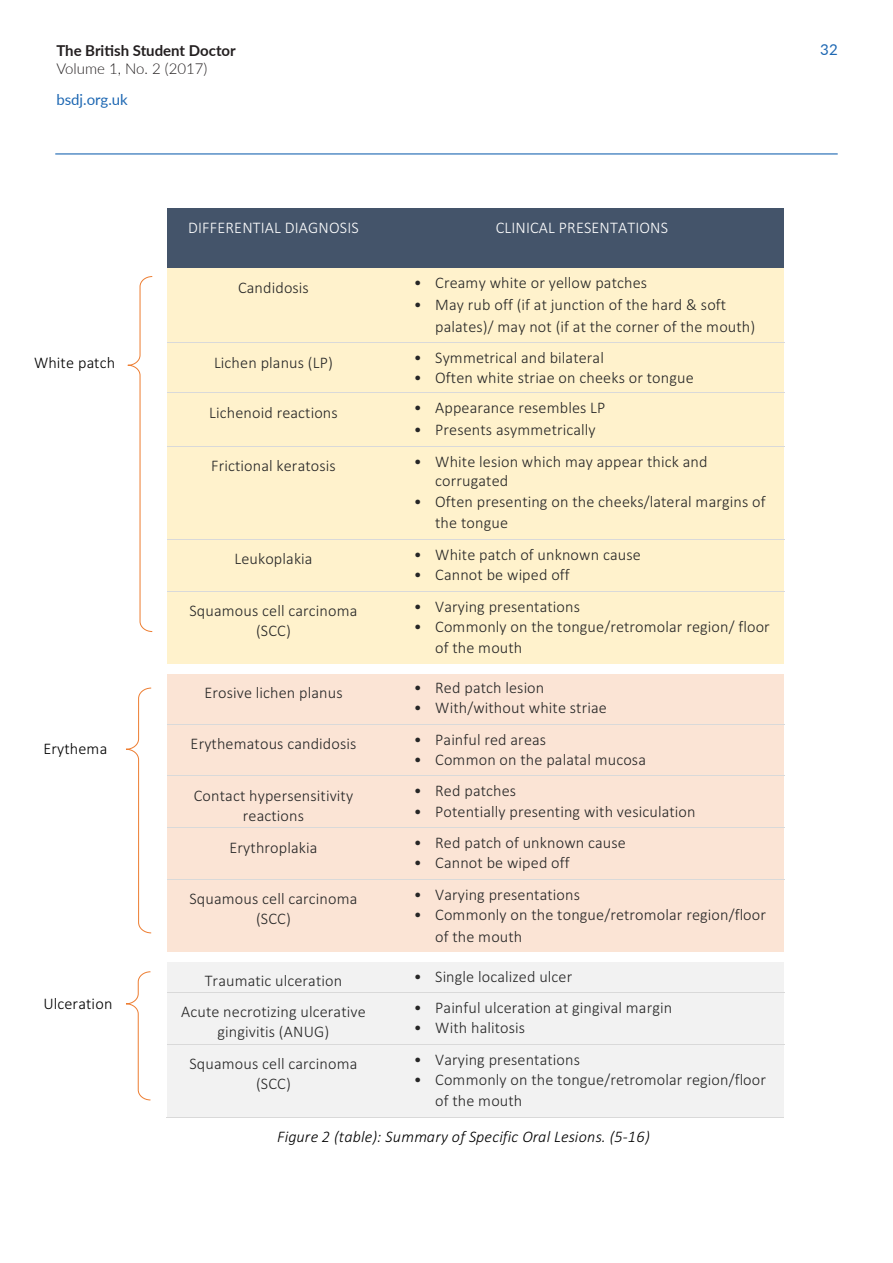
<style>
.page{position:relative;width:893px;height:1263px;background:#fff}
.page>*{position:absolute;margin:0;border:0;box-sizing:border-box;transform-origin:0 0}
.t1{font:300 16.2px/20.1px "Calibri";letter-spacing:.01em;color:#262626}
.t2{font:italic 300 16.2px "Calibri";letter-spacing:.005em;color:#000}
.t3{font:300 16.2px "Calibri";letter-spacing:.01em;color:#fff}
.t4{font:300 16.2px "Calibri";letter-spacing:.005em;color:#000}
.t5{font:700 15px "Lato";color:#231f20}
.t6{font:300 15px "Lato";color:#231f20}
.t7{font:15px "Lato";color:#1e68b3}
</style>
<div class="page">
<hr style="left:55px;top:153px;width:783px;height:1px;background:#1e68b3">
<div style="left:167px;top:208px;width:213px;height:60px;background:#44546a"></div>
<div style="left:380px;top:208px;width:404px;height:60px;background:#44546a"></div>
<div style="left:167px;top:268px;width:213px;height:74px;background:#fff2cc"></div>
<div style="left:380px;top:268px;width:404px;height:74px;background:#fff2cc"></div>
<div style="left:167px;top:343px;width:213px;height:49px;background:#fff2cc"></div>
<div style="left:380px;top:343px;width:404px;height:49px;background:#fff2cc"></div>
<hr style="left:167px;top:342px;width:213px;height:1px;background:#d9d9d9">
<hr style="left:381px;top:342px;width:403px;height:1px;background:#d9d9d9">
<div style="left:167px;top:393px;width:213px;height:53px;background:#fff2cc"></div>
<div style="left:380px;top:393px;width:404px;height:53px;background:#fff2cc"></div>
<hr style="left:167px;top:392px;width:213px;height:1px;background:#d9d9d9">
<hr style="left:381px;top:392px;width:403px;height:1px;background:#d9d9d9">
<div style="left:167px;top:446px;width:213px;height:93px;background:#fff2cc"></div>
<div style="left:380px;top:446px;width:404px;height:93px;background:#fff2cc"></div>
<hr style="left:167px;top:446px;width:213px;height:1px;background:#d9d9d9">
<hr style="left:381px;top:446px;width:403px;height:1px;background:#d9d9d9">
<div style="left:167px;top:540px;width:213px;height:51px;background:#fff2cc"></div>
<div style="left:380px;top:540px;width:404px;height:51px;background:#fff2cc"></div>
<hr style="left:167px;top:539px;width:213px;height:1px;background:#d9d9d9">
<hr style="left:381px;top:539px;width:403px;height:1px;background:#d9d9d9">
<div style="left:167px;top:592px;width:213px;height:72px;background:#fff2cc"></div>
<div style="left:380px;top:592px;width:404px;height:72px;background:#fff2cc"></div>
<hr style="left:167px;top:591px;width:213px;height:1px;background:#d9d9d9">
<hr style="left:381px;top:591px;width:403px;height:1px;background:#d9d9d9">
<div style="left:167px;top:673px;width:213px;height:51px;background:#fbe4d5"></div>
<div style="left:380px;top:673px;width:404px;height:51px;background:#fbe4d5"></div>
<div style="left:167px;top:725px;width:213px;height:50px;background:#fbe4d5"></div>
<div style="left:380px;top:725px;width:404px;height:50px;background:#fbe4d5"></div>
<hr style="left:167px;top:724px;width:213px;height:1px;background:#d9d9d9">
<hr style="left:381px;top:724px;width:403px;height:1px;background:#d9d9d9">
<div style="left:167px;top:776px;width:213px;height:51px;background:#fbe4d5"></div>
<div style="left:380px;top:776px;width:404px;height:51px;background:#fbe4d5"></div>
<hr style="left:167px;top:775px;width:213px;height:1px;background:#d9d9d9">
<hr style="left:381px;top:775px;width:403px;height:1px;background:#d9d9d9">
<div style="left:167px;top:828px;width:213px;height:51px;background:#fbe4d5"></div>
<div style="left:380px;top:828px;width:404px;height:51px;background:#fbe4d5"></div>
<hr style="left:167px;top:827px;width:213px;height:1px;background:#d9d9d9">
<hr style="left:381px;top:827px;width:403px;height:1px;background:#d9d9d9">
<div style="left:167px;top:880px;width:213px;height:72px;background:#fbe4d5"></div>
<div style="left:380px;top:880px;width:404px;height:72px;background:#fbe4d5"></div>
<hr style="left:167px;top:879px;width:213px;height:1px;background:#d9d9d9">
<hr style="left:381px;top:879px;width:403px;height:1px;background:#d9d9d9">
<div style="left:167px;top:961px;width:213px;height:31px;background:#f2f2f2"></div>
<div style="left:380px;top:961px;width:404px;height:31px;background:#f2f2f2"></div>
<div style="left:167px;top:993px;width:213px;height:51px;background:#f2f2f2"></div>
<div style="left:380px;top:993px;width:404px;height:51px;background:#f2f2f2"></div>
<hr style="left:167px;top:992px;width:213px;height:1px;background:#d9d9d9">
<hr style="left:381px;top:992px;width:403px;height:1px;background:#d9d9d9">
<div style="left:167px;top:1044px;width:213px;height:73px;background:#f2f2f2"></div>
<div style="left:380px;top:1044px;width:404px;height:73px;background:#f2f2f2"></div>
<hr style="left:167px;top:1044px;width:213px;height:1px;background:#d9d9d9">
<hr style="left:381px;top:1044px;width:403px;height:1px;background:#d9d9d9">
<hr style="left:166px;top:1117px;width:214px;height:1px;background:#d9d9d9">
<hr style="left:380px;top:1117px;width:404px;height:1px;background:#d9d9d9">
<svg style="left:138px;top:276px;width:15px;height:356px"></svg>
<img style="left:127px;top:360px;width:11px;height:11px">
<svg style="left:138px;top:687px;width:14px;height:247px"></svg>
<img style="left:126px;top:738px;width:22px;height:39px">
<svg style="left:137px;top:971px;width:14px;height:130px"></svg>
<img style="left:126px;top:993px;width:22px;height:27px">
<p class="t5" style="left:56px;top:41px;width:181px">The British Student Doctor</p>
<p class="t6" style="left:56px;top:59px;width:153px">Volume 1, No. 2 (2017)</p>
<p class="t7" style="left:56px;top:91px;width:73px">bsdj.org.uk</p>
<p class="t4" style="left:34px;top:353px;width:83px">White patch</p>
<p class="t4" style="left:44px;top:738px;width:65px">Erythema</p>
<p class="t4" style="left:44px;top:993px;width:70px">Ulceration</p>
<p class="t3" style="left:188px;top:217px;width:172px">DIFFERENTIAL DIAGNOSIS</p>
<p class="t3" style="left:496px;top:217px;width:174px">CLINICAL PRESENTATIONS</p>
<p class="t1" style="left:238px;top:277px;width:72px">Candidosis</p>
<p class="t1" style="left:414px;top:273px;width:235px">• Creamy white or yellow patches</p>
<p class="t1" style="left:435px;top:294px;width:322px;line-height:21.3px;text-indent:-21px">• May rub off (if at junction of the hard &amp; soft palates)/ may not (if at the corner of the mouth)</p>
<p class="t1" style="left:214px;top:352px;width:120px">Lichen planus (LP)</p>
<p class="t1" style="left:414px;top:348px;width:191px">• Symmetrical and bilateral</p>
<p class="t1" style="left:414px;top:367px;width:281px">• Often white striae on cheeks or tongue</p>
<p class="t1" style="left:209px;top:402px;width:130px">Lichenoid reactions</p>
<p class="t1" style="left:414px;top:398px;width:193px">• Appearance resembles LP</p>
<p class="t1" style="left:414px;top:419px;width:183px">• Presents asymmetrically</p>
<p class="t1" style="left:211px;top:455px;width:126px">Frictional keratosis</p>
<p class="t1" style="left:435px;top:451px;width:274px;text-indent:-21px">• White lesion which may appear thick and corrugated</p>
<p class="t1" style="left:435px;top:491px;width:332px;line-height:21.3px;text-indent:-21px">• Often presenting on the cheeks/lateral margins of the tongue</p>
<p class="t1" style="left:234px;top:549px;width:80px">Leukoplakia</p>
<p class="t1" style="left:414px;top:544px;width:228px">• White patch of unknown cause</p>
<p class="t1" style="left:414px;top:564px;width:157px">• Cannot be wiped off</p>
<p class="t1" style="left:190px;top:600px;width:169px;text-align:center">Squamous cell carcinoma (SCC)</p>
<p class="t1" style="left:414px;top:596px;width:167px">• Varying presentations</p>
<p class="t1" style="left:435px;top:615px;width:336px;line-height:21.6px;text-indent:-21px">• Commonly on the tongue/retromolar region/ floor of the mouth</p>
<p class="t1" style="left:204px;top:682px;width:140px">Erosive lichen planus</p>
<p class="t1" style="left:414px;top:678px;width:132px">• Red patch lesion</p>
<p class="t1" style="left:414px;top:698px;width:194px">• With/without white striae</p>
<p class="t1" style="left:191px;top:734px;width:167px">Erythematous candidosis</p>
<p class="t1" style="left:414px;top:729px;width:134px">• Painful red areas</p>
<p class="t1" style="left:414px;top:749px;width:233px">• Common on the palatal mucosa</p>
<p class="t1" style="left:194px;top:785px;width:161px;text-align:center">Contact hypersensitivity reactions</p>
<p class="t1" style="left:414px;top:781px;width:104px">• Red patches</p>
<p class="t1" style="left:414px;top:801px;width:283px">• Potentially presenting with vesiculation</p>
<p class="t1" style="left:230px;top:837px;width:89px">Erythroplakia</p>
<p class="t1" style="left:414px;top:833px;width:213px">• Red patch of unknown cause</p>
<p class="t1" style="left:414px;top:852px;width:157px">• Cannot be wiped off</p>
<p class="t1" style="left:190px;top:888px;width:169px;text-align:center">Squamous cell carcinoma (SCC)</p>
<p class="t1" style="left:414px;top:884px;width:167px">• Varying presentations</p>
<p class="t1" style="left:435px;top:904px;width:332px;line-height:21.3px;text-indent:-21px">• Commonly on the tongue/retromolar region/floor of the mouth</p>
<p class="t1" style="left:205px;top:970px;width:139px">Traumatic ulceration</p>
<p class="t1" style="left:414px;top:966px;width:160px">• Single localized ulcer</p>
<p class="t1" style="left:181px;top:1001px;width:186px;text-align:center">Acute necrotizing ulcerative gingivitis (ANUG)</p>
<p class="t1" style="left:414px;top:997px;width:260px">• Painful ulceration at gingival margin</p>
<p class="t1" style="left:414px;top:1017px;width:113px">• With halitosis</p>
<p class="t1" style="left:190px;top:1053px;width:169px;text-align:center">Squamous cell carcinoma (SCC)</p>
<p class="t1" style="left:414px;top:1049px;width:167px">• Varying presentations</p>
<p class="t1" style="left:435px;top:1068px;width:332px;line-height:21.6px;text-indent:-21px">• Commonly on the tongue/retromolar region/floor of the mouth</p>
<p class="t2" style="left:277px;top:1127px;width:374px">Figure 2 (table): Summary of Specific Oral Lesions. (5-16)</p>
<p class="t7" style="left:820px;top:40px;width:19px">32</p>
</div>
